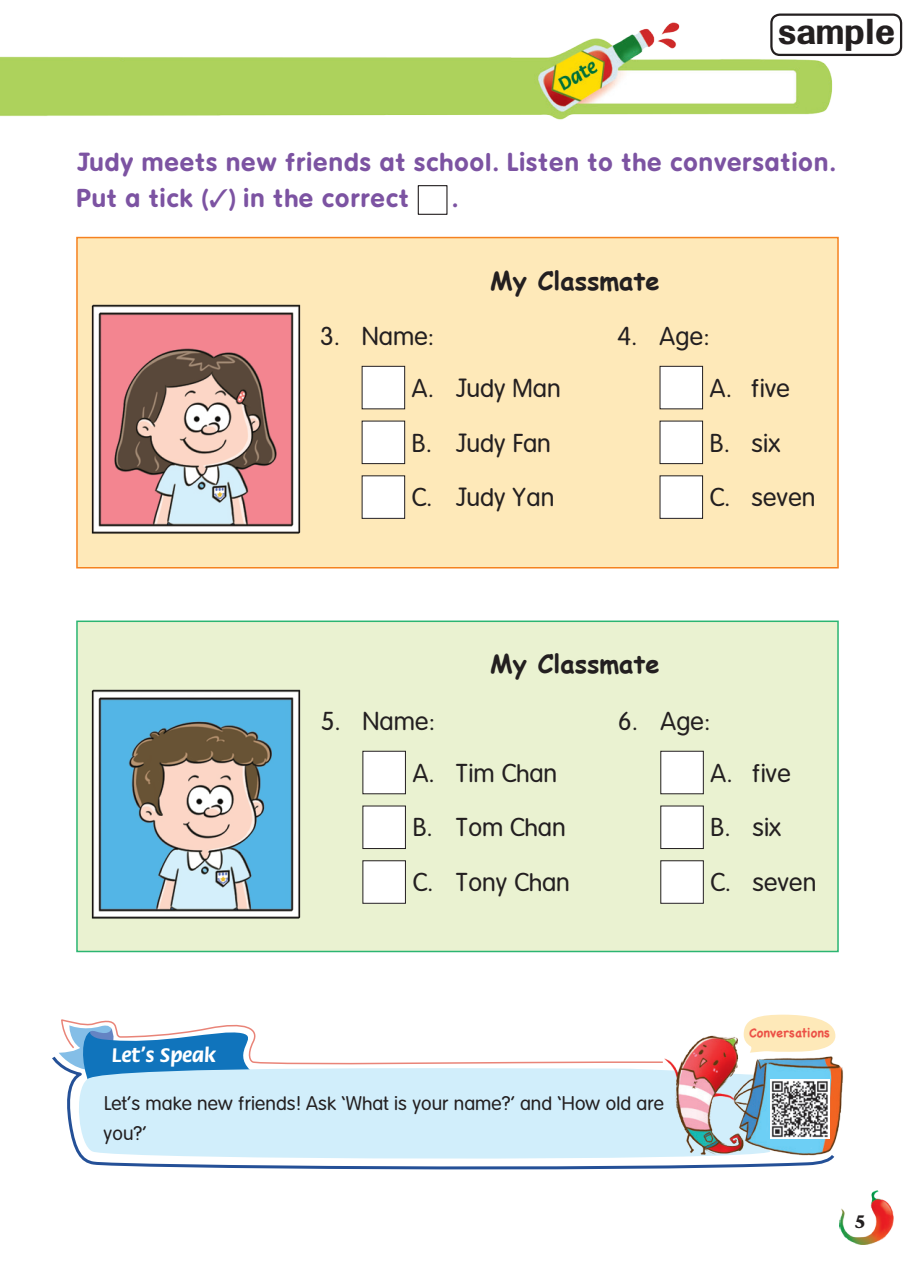
<style>
.page{position:relative;width:915px;height:1263px;background:#fff}
.page>*{position:absolute;margin:0;border:0;box-sizing:border-box;transform-origin:0 0}
.t1{font:800 34.5px "M Elle HK";color:#231f20}
.t2{font:300 25.5px "EPHVAG Round";color:#231f20}
.t3{font:700 25.5px/36px "EPHVAG Round";color:#7c53a2}
.t4{font:700 25.5px "Comic Sans MS";color:#231f20}
.t5{font:700 21px "Flora Std";color:#fff}
.t6{font:300 19.5px/30px "EPHVAG Round";color:#231f20}
.t7{font:700 18px "Stone Informal Std";color:#231f20}
.t8{font:700 12.6px "Chalkboard";color:#ec5247}
</style>
<div class="page">
<img style="left:839px;top:1190px;width:54px;height:55px">
<img style="left:0;top:13px;width:903px;height:107px">
<div style="left:417px;top:185px;width:30px;height:30px;border:1px solid #231f20"></div>
<div style="left:76px;top:237px;width:762px;height:331px;background:#fee9b9;border:2px solid #f58220"></div>
<div style="left:76px;top:620px;width:762px;height:332px;background:#eaf2d1;border:2px solid #2bb572"></div>
<svg style="left:59px;top:1019px;width:197px;height:35px"></svg>
<svg style="left:52px;top:1054px;width:775px;height:116px"></svg>
<img style="left:664px;top:1014px;width:179px;height:148px">
<img style="left:770px;top:1079px;width:59px;height:60px">
<svg style="left:743px;top:1015px;width:92px;height:38px"></svg>
<div style="left:362px;top:366px;width:42px;height:43px;background:#fff"></div>
<div style="left:361px;top:366px;width:44px;height:43px;border:1px solid #231f20"></div>
<div style="left:659px;top:366px;width:43px;height:43px;background:#fff"></div>
<div style="left:362px;top:421px;width:42px;height:43px;background:#fff"></div>
<div style="left:361px;top:421px;width:44px;height:43px;border:1px solid #231f20"></div>
<div style="left:659px;top:421px;width:43px;height:43px;background:#fff"></div>
<div style="left:362px;top:476px;width:42px;height:42px;background:#fff"></div>
<div style="left:361px;top:475px;width:44px;height:44px;border:1px solid #231f20"></div>
<div style="left:659px;top:476px;width:43px;height:42px;background:#fff"></div>
<img style="left:91px;top:304px;width:210px;height:230px">
<div style="left:363px;top:751px;width:42px;height:43px;background:#fff"></div>
<div style="left:660px;top:751px;width:43px;height:43px;background:#fff"></div>
<div style="left:363px;top:806px;width:42px;height:42px;background:#fff"></div>
<div style="left:660px;top:806px;width:43px;height:42px;background:#fff"></div>
<div style="left:363px;top:861px;width:42px;height:42px;background:#fff"></div>
<div style="left:362px;top:860px;width:43px;height:44px;border:1px solid #231f20"></div>
<div style="left:660px;top:861px;width:43px;height:42px;background:#fff"></div>
<div style="left:660px;top:860px;width:43px;height:44px;border:1px solid #231f20"></div>
<img style="left:91px;top:689px;width:210px;height:230px">
<div style="left:770px;top:14px;width:131px;height:42px;border:2px solid #231f20;border-radius:9px"></div>
<h1 class="t1" style="left:777px;top:14px;width:119px">sample</h1>
<p class="t3" style="left:77px;top:144px;width:761px">Judy meets new friends at school. Listen to the conversation.<br>Put a tick (✓) in the correct</p>
<p class="t3" style="left:451px;top:180px;width:9px">.</p>
<p class="t4" style="left:490px;top:261px;width:171px">My Classmate</p>
<p class="t2" style="left:319px;top:322px;width:115px">3. Name:</p>
<p class="t2" style="left:617px;top:322px;width:93px">4. Age:</p>
<p class="t2" style="left:412px;top:373px;width:150px">A. Judy Man</p>
<p class="t2" style="left:709px;top:373px;width:82px">A. five</p>
<p class="t2" style="left:412px;top:428px;width:140px">B. Judy Fan</p>
<p class="t2" style="left:709px;top:428px;width:72px">B. six</p>
<p class="t2" style="left:412px;top:483px;width:144px">C. Judy Yan</p>
<p class="t2" style="left:709px;top:483px;width:107px">C. seven</p>
<p class="t4" style="left:490px;top:645px;width:171px">My Classmate</p>
<p class="t2" style="left:320px;top:707px;width:115px">5. Name:</p>
<p class="t2" style="left:617px;top:707px;width:93px">6. Age:</p>
<p class="t2" style="left:412px;top:758px;width:146px">A. Tim Chan</p>
<p class="t2" style="left:710px;top:758px;width:82px">A. five</p>
<p class="t2" style="left:412px;top:813px;width:155px">B. Tom Chan</p>
<p class="t2" style="left:710px;top:813px;width:72px">B. six</p>
<p class="t2" style="left:412px;top:868px;width:159px">C. Tony Chan</p>
<p class="t2" style="left:710px;top:868px;width:107px">C. seven</p>
<p class="t5" style="left:112px;top:1043px;width:105px">Let’s Speak</p>
<p class="t6" style="left:104px;top:1088px;width:561px">Let’s make new friends! Ask ‘What is your name?’ and ‘How old are you?’</p>
<p class="t8" style="left:748px;top:1026px;width:82px">Conversations</p>
<p class="t7" style="left:854px;top:1211px;width:13px">5</p>
</div>
